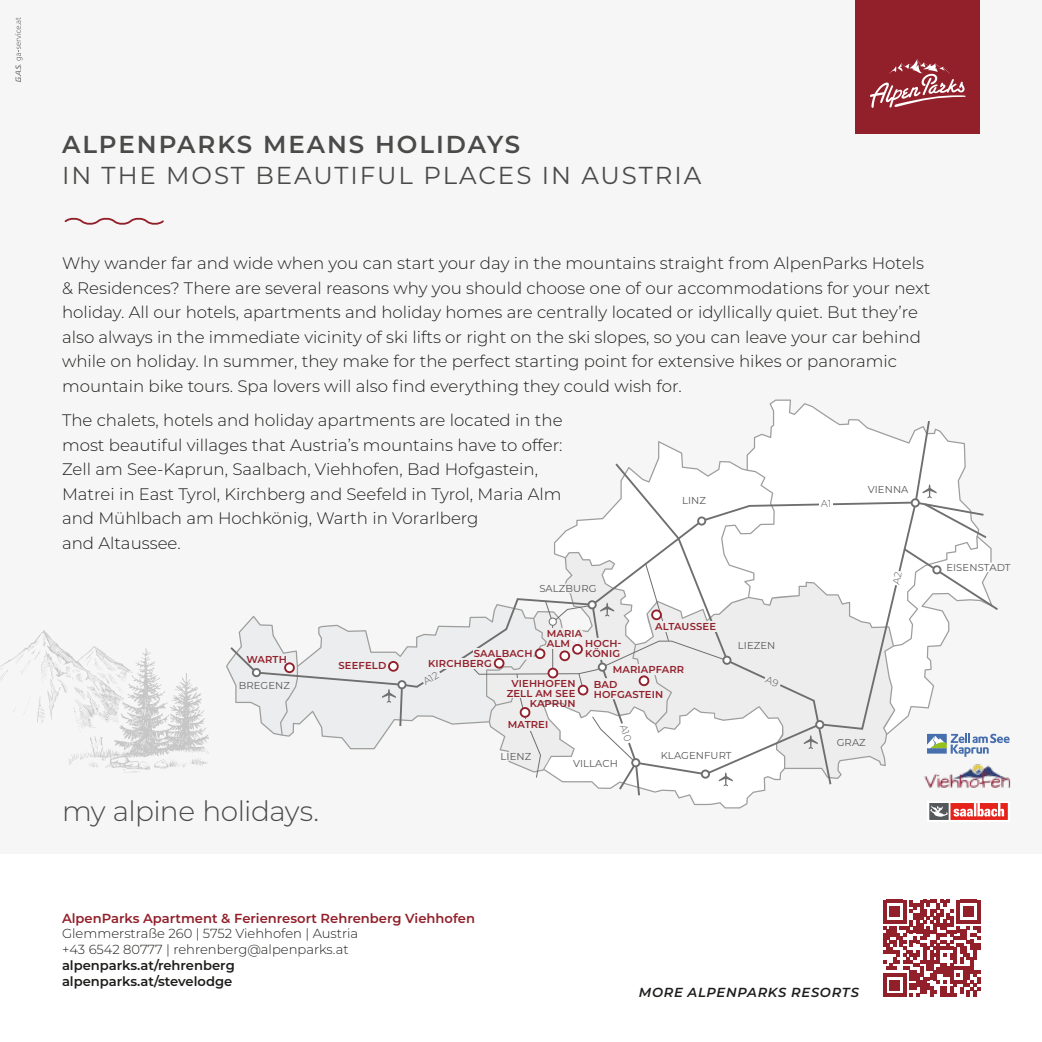
<style>
.page{position:relative;width:1042px;height:1042px;background:#fff}
.page>*{position:absolute;margin:0;border:0;box-sizing:border-box;transform-origin:0 0}
.t1{font:300 28px "Montserrat";letter-spacing:-.02em;color:#4a4a49}
.t2{font:24.5px "Montserrat";letter-spacing:.08em;color:#4a4a49}
.t3{font:600 24.5px "Montserrat";letter-spacing:.08em;color:#4a4a49}
.t4{font:300 16.62px/24.5px "Montserrat";color:#1d1d1b}
.t5{font:300 13.12px/15.8px "Montserrat";color:#1d1d1b}
.t6{font:600 13.12px "Montserrat";color:#92202b}
.t7{font:600 13.12px/15.8px "Montserrat";color:#1d1d1b}
.t8{font:italic 600 13.12px "Montserrat";letter-spacing:.05em;color:#1d1d1b}
.t9{font:600 9.97px/10px "Montserrat";letter-spacing:.01em;color:#92202b}
.t10{font:9.97px "Montserrat";letter-spacing:.01em;color:#575756}
.t11{font:300 9.97px "Montserrat";color:#575756}
</style>
<div class="page">
<div style="left:0;top:0;width:1042px;height:853px;background:#f6f6f6"></div>
<svg style="left:657px;top:419px;width:274px;height:360px"></svg>
<svg style="left:613px;top:461px;width:219px;height:324px"></svg>
<div style="left:816px;top:721px;width:7px;height:7px;background:#fff;border-radius:50%"></div>
<div style="left:815px;top:720px;width:9px;height:9px;border:2px solid #706f6f;border-radius:50%"></div>
<div style="left:698px;top:517px;width:7px;height:8px;background:#fff;border-radius:50%"></div>
<div style="left:697px;top:516px;width:9px;height:9px;border:2px solid #706f6f;border-radius:50%"></div>
<svg style="left:804px;top:735px;width:14px;height:14px"></svg>
<div style="left:819px;top:502px;width:14px;height:6px;background:#fff"></div>
<svg style="left:0;top:630px;width:210px;height:143px"></svg>
<svg style="left:15px;top:17px;width:8px;height:65px"></svg>
<div style="left:855px;top:0;width:125px;height:134px;background:#92202b"></div>
<svg style="left:870px;top:59px;width:95px;height:49px"></svg>
<svg style="left:64px;top:217px;width:100px;height:8px"></svg>
<svg style="left:883px;top:900px;width:97px;height:97px"></svg>
<img style="left:922px;top:762px;width:89px;height:26px">
<div style="left:927px;top:801px;width:82px;height:21px;background:#fff"></div>
<svg style="left:929px;top:803px;width:79px;height:17px"></svg>
<svg style="left:226px;top:552px;width:558px;height:256px"></svg>
<svg style="left:883px;top:484px;width:126px;height:273px"></svg>
<h2 class="t3" style="left:62px;top:127px;width:460px">ALPENPARKS MEANS HOLIDAYS</h2>
<h2 class="t2" style="left:62px;top:159px;width:641px">IN THE MOST BEAUTIFUL PLACES IN AUSTRIA</h2>
<p class="t4" style="left:62px;top:250px;width:870px">Why wander far and wide when you can start your day in the mountains straight from AlpenParks Hotels &amp; Residences? There are several reasons why you should choose one of our accommodations for your next holiday. All our hotels, apartments and holiday homes are centrally located or idyllically quiet. But they’re also always in the immediate vicinity of ski lifts or right on the ski slopes, so you can leave your car behind while on holiday. In summer, they make for the perfect starting point for extensive hikes or panoramic mountain bike tours. Spa lovers will also find everything they could wish for.</p>
<p class="t4" style="left:62px;top:407px;width:502px">The chalets, hotels and holiday apartments are located in the most beautiful villages that Austria’s mountains have to offer:<br>Zell am See-Kaprun, Saalbach, Viehhofen, Bad Hofgastein, Matrei in East Tyrol, Kirchberg and Seefeld in Tyrol, Maria Alm and Mühlbach am Hochkönig, Warth in Vorarlberg<br>and Altaussee.</p>
<p class="t10" style="left:868px;top:482px;width:42px">VIENNA</p>
<p class="t10" style="left:682px;top:493px;width:25px">LINZ</p>
<p class="t11" style="left:821px;top:497px;width:12px">A1</p>
<p class="t9" style="left:246px;top:654px;width:42px">WARTH</p>
<p class="t10" style="left:239px;top:679px;width:53px">BREGENZ</p>
<p class="t9" style="left:338px;top:660px;width:49px">SEEFELD</p>
<h1 class="t1" style="left:62px;top:792px;width:259px">my alpine holidays.</h1>
<p class="t10" style="left:539px;top:581px;width:59px">SALZBURG</p>
<p class="t9" style="left:655px;top:621px;width:62px">ALTAUSSEE</p>
<p class="t9" style="left:547px;top:628px;width:37px">MARIA<br>ALM</p>
<p class="t9" style="left:585px;top:638px;width:38px">HOCH-<br>KÖNIG</p>
<p class="t9" style="left:594px;top:679px;width:71px">BAD<br>HOFGASTEIN</p>
<p class="t9" style="left:474px;top:647px;width:60px">SAALBACH</p>
<p class="t9" style="left:428px;top:658px;width:65px">KIRCHBERG</p>
<p class="t9" style="left:613px;top:664px;width:73px">MARIAPFARR</p>
<p class="t9" style="left:507px;top:678px;width:70px;text-align:right">VIEHHOFEN<br>ZELL AM SEE<br>KAPRUN</p>
<p class="t9" style="left:508px;top:719px;width:42px">MATREI</p>
<p class="t10" style="left:738px;top:639px;width:39px">LIEZEN</p>
<p class="t10" style="left:500px;top:750px;width:32px">LIENZ</p>
<p class="t10" style="left:573px;top:757px;width:46px">VILLACH</p>
<p class="t10" style="left:661px;top:749px;width:72px">KLAGENFURT</p>
<p class="t10" style="left:837px;top:735px;width:31px">GRAZ</p>
<p class="t10" style="left:946px;top:560px;width:66px">EISENSTADT</p>
<p class="t6" style="left:62px;top:908px;width:414px">AlpenParks Apartment &amp; Ferienresort Rehrenberg Viehhofen</p>
<p class="t5" style="left:62px;top:925px;width:298px">Glemmerstraße 260 | 5752 Viehhofen | Austria +43 6542 80777 | rehrenberg@alpenparks.at</p>
<p class="t7" style="left:62px;top:956px;width:174px">alpenparks.at/rehrenberg alpenparks.at/stevelodge</p>
<p class="t8" style="left:639px;top:983px;width:222px">MORE ALPENPARKS RESORTS</p>
</div>
